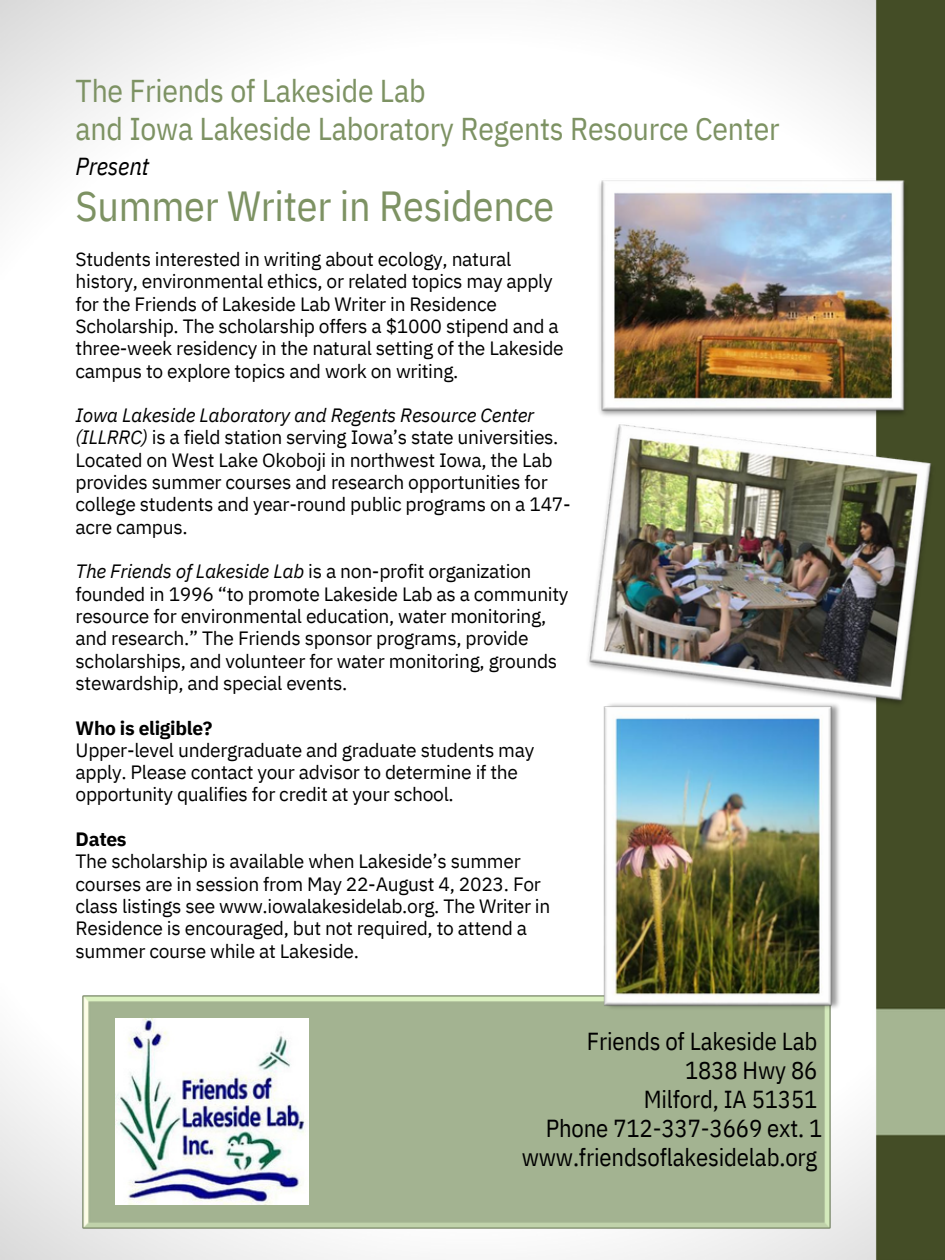
<style>
.page{position:relative;width:945px;height:1260px;background:#fff}
.page>*{position:absolute;margin:0;border:0;box-sizing:border-box;transform-origin:0 0}
.t1{font:42px "IBM Plex Sans Cond";letter-spacing:-.005em;color:#7d9263}
.t2{font:31.5px/37.8px "IBM Plex Sans Cond";letter-spacing:-.005em;color:#7d9263}
.t3{font:24.68px/28.9px "IBM Plex Sans Cond";letter-spacing:-.005em;color:#000;text-align:right}
.t4{font:24.5px/28.9px "IBM Plex Sans Cond";letter-spacing:-.005em;color:#000;text-align:right}
.t5{font:italic 24.5px "IBM Plex Sans Cond";letter-spacing:-.005em;color:#000}
.t6{font:19.25px/22.4px "IBM Plex Sans";letter-spacing:-.015em;color:#000}
.t7{font:700 19.25px "IBM Plex Sans";letter-spacing:-.015em;color:#000}
.s1{font-style:italic}
</style>
<div class="page">
<img style="left:0;top:0;width:945px;height:1260px">
<img style="left:83px;top:995px;width:747px;height:233px">
<img style="left:116px;top:1018px;width:192px;height:187px">
<img style="left:595px;top:176px;width:316px;height:244px">
<img style="left:583px;top:420px;width:355px;height:290px">
<img style="left:602px;top:699px;width:242px;height:314px">
<h2 class="t2" style="left:76px;top:72px;width:706px">The Friends of Lakeside Lab<br>and Iowa Lakeside Laboratory Regents Resource Center</h2>
<p class="t5" style="left:76px;top:150px;width:75px">Present</p>
<h1 class="t1" style="left:76px;top:178px;width:480px">Summer Writer in Residence</h1>
<p class="t6" style="left:76px;top:248px;width:490px">Students interested in writing about ecology, natural history, environmental ethics, or related topics may apply for the Friends of Lakeside Lab Writer in Residence Scholarship. The scholarship offers a $1000 stipend and a three-week residency in the natural setting of the Lakeside campus to explore topics and work on writing.</p>
<p class="t6" style="left:76px;top:404px;width:497px"><span class="s1">Iowa Lakeside Laboratory and Regents Resource Center (ILLRRC)</span> is a field station serving Iowa’s state universities.<br>Located on West Lake Okoboji in northwest Iowa, the Lab provides summer courses and research opportunities for college students and year-round public programs on a 147- acre campus.</p>
<p class="t6" style="left:76px;top:560px;width:494px"><span class="s1">The Friends of Lakeside Lab</span> is a non-profit organization founded in 1996 “to promote Lakeside Lab as a community resource for environmental education, water monitoring, and research.” The Friends sponsor programs, provide scholarships, and volunteer for water monitoring, grounds stewardship, and special events.</p>
<p class="t7" style="left:76px;top:715px;width:138px">Who is eligible?</p>
<p class="t6" style="left:76px;top:738px;width:460px">Upper-level undergraduate and graduate students may apply. Please contact your advisor to determine if the opportunity qualifies for credit at your school.</p>
<p class="t7" style="left:76px;top:826px;width:53px">Dates</p>
<p class="t6" style="left:76px;top:850px;width:476px">The scholarship is available when Lakeside’s summer courses are in session from May 22-August 4, 2023. For class listings see www.iowalakesidelab.org. The Writer in Residence is encouraged, but not required, to attend a summer course while at Lakeside.</p>
<p class="t4" style="left:587px;top:1027px;width:232px">Friends of Lakeside Lab<br>1838 Hwy 86<br>Milford, IA 51351</p>
<p class="t3" style="left:522px;top:1113px;width:302px">Phone 712-337-3669 ext. 1 www.friendsoflakesidelab.org</p>
</div>
